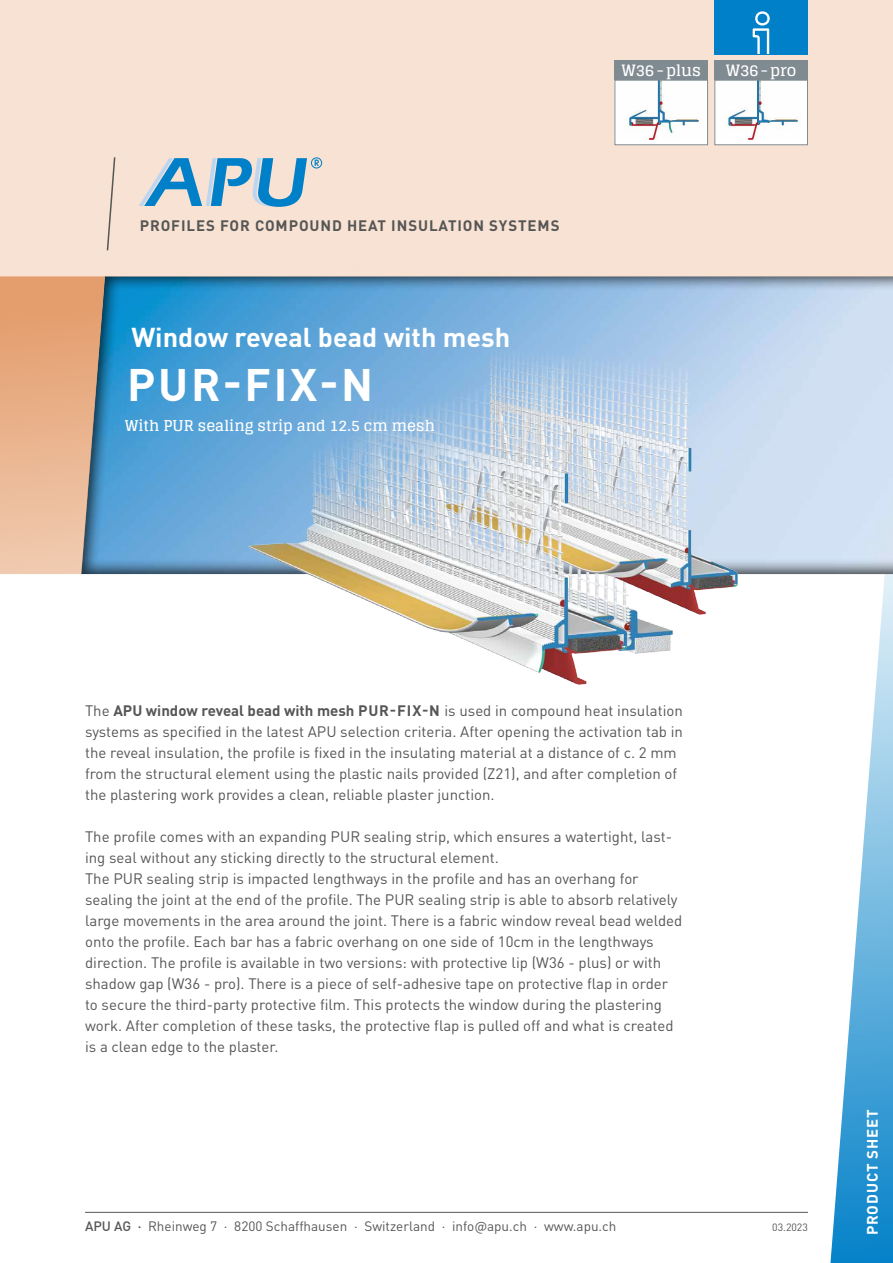
<style>
.page{position:relative;width:893px;height:1263px;background:#fff}
.page>*{position:absolute;margin:0;border:0;box-sizing:border-box;transform-origin:0 0}
.t1{font:700 45px "DIN Pro";letter-spacing:.06em;color:#fff}
.t2{font:700 27px "DIN Pro";color:#fff}
.t3{font:700 15.6px "Glegoo";color:#fff}
.t4{font:15px/21px "DIN Pro";color:#565656}
.t5{font:700 15px "DIN Pro";letter-spacing:.06em;color:#565656}
.t6{font:700 15px "Glegoo";color:#fff}
.t7{font:700 15px "DIN Pro";letter-spacing:.06em;color:#fff}
.t8{font:13.5px "DIN Pro";color:#565656}
.t9{font:10.5px "DIN Pro";color:#565656}
.s1{font-weight:700}
.s2{font-weight:500}
</style>
<div class="page">
<hr style="left:85px;top:1212px;width:723px;height:1px;background:#565656">
<div style="left:0;top:0;width:893px;height:276px;background:#f7e2d3"></div>
<svg style="left:830px;top:575px;width:63px;height:688px"></svg>
<div style="left:714px;top:0;width:94px;height:54px;background:#0080c8"></div>
<svg style="left:753px;top:11px;width:17px;height:43px"></svg>
<svg style="left:139px;top:157px;width:183px;height:50px"></svg>
<svg style="left:106px;top:157px;width:10px;height:94px"></svg>
<svg style="left:81px;top:276px;width:812px;height:299px;background:#8bbcdf"></svg>
<svg style="left:0;top:276px;width:105px;height:298px;background:#d9ab8a"></svg>
<div style="left:714px;top:60px;width:94px;height:20px;background:#808b91"></div>
<div style="left:614px;top:60px;width:94px;height:20px;background:#808b91"></div>
<div style="left:715px;top:80px;width:92px;height:65px;background:#fff"></div>
<img style="left:726px;top:82px;width:72px;height:57px">
<div style="left:714px;top:80px;width:94px;height:65px;border:1px solid #808b91"></div>
<div style="left:615px;top:80px;width:92px;height:65px;background:#fff"></div>
<img style="left:627px;top:82px;width:74px;height:57px">
<div style="left:614px;top:80px;width:94px;height:65px;border:1px solid #808b91"></div>
<img style="left:651px;top:276px;width:102px;height:339px">
<img style="left:234px;top:276px;width:417px;height:409px">
<p class="t5" style="left:140px;top:213px;width:421px">PROFILES FOR COMPOUND HEAT INSULATION SYSTEMS</p>
<h2 class="t2" style="left:131px;top:314px;width:380px">Window reveal bead with mesh</h2>
<h1 class="t1" style="left:127px;top:347px;width:247px">PUR-FIX-N</h1>
<p class="t6" style="left:125px;top:417px;width:312px">With PUR sealing strip and 12.5 cm mesh</p>
<p class="t3" style="left:621px;top:61px;width:81px">W36-plus</p>
<p class="t3" style="left:726px;top:61px;width:72px">W36-pro</p>
<p class="t4" style="left:85px;top:699px;width:599px">The <span class="s1">APU window reveal bead with mesh PUR-FIX-N</span> is used in compound heat insulation systems as specified in the latest APU selection criteria. After opening the activation tab in the reveal insulation, the profile is fixed in the insulating material at a distance of c. 2 mm from the structural element using the plastic nails provided (Z21), and after completion of the plastering work provides a clean, reliable plaster junction.</p>
<p class="t4" style="left:85px;top:825px;width:599px">The profile comes with an expanding PUR sealing strip, which ensures a watertight, last&shy;ing seal without any sticking directly to the structural element.<br>The PUR sealing strip is impacted lengthways in the profile and has an overhang for sealing the joint at the end of the profile. The PUR sealing strip is able to absorb relatively large movements in the area around the joint. There is a fabric window reveal bead welded onto the profile. Each bar has a fabric overhang on one side of 10cm in the lengthways direction. The profile is available in two versions: with protective lip (W36 - plus) or with shadow gap (W36 - pro). There is a piece of self-adhesive tape on protective flap in order to secure the third-party protective film. This protects the window during the plastering work. After completion of these tasks, the protective flap is pulled off and what is created is a clean edge to the plaster.</p>
<p class="t8" style="left:85px;top:1215px;width:533px"><span class="s2">APU AG ·</span> Rheinweg 7 · 8200 Schaffhausen · Switzerland · info@apu.ch · www.apu.ch</p>
<p class="t9" style="left:772px;top:1219px;width:37px">03.2023</p>
<p class="t7" style="left:860px;top:1235px;width:128px;rotate:-90deg">PRODUCT SHEET</p>
</div>
